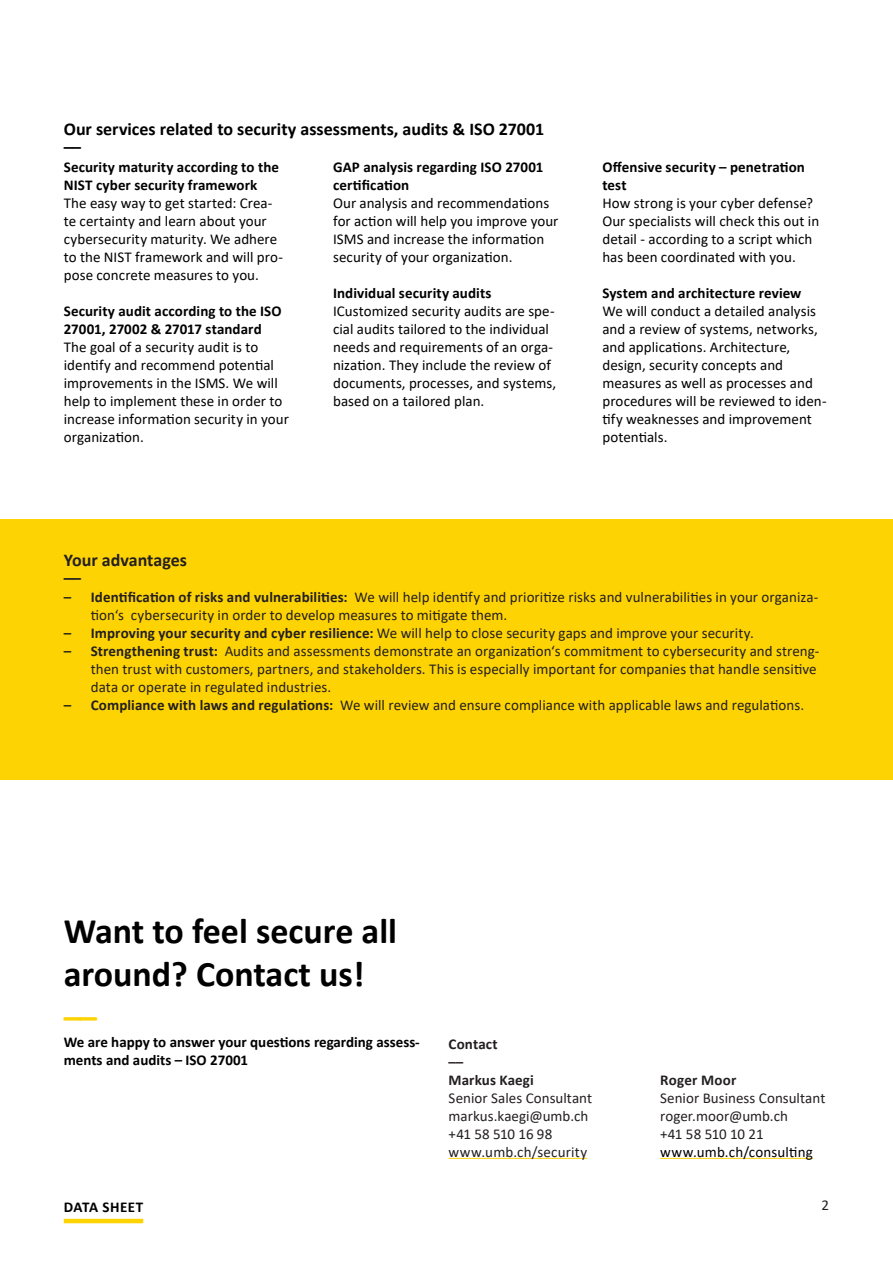
<style>
.page{position:relative;width:893px;height:1263px;background:#fff}
.page>*{position:absolute;margin:0;border:0;box-sizing:border-box;transform-origin:0 0}
.t1{font:700 36px/43.2px "Calibri";color:#000}
.t2{font:700 36px "Calibri";color:#fed304}
.t3{font:700 18px/18px "Calibri";color:#000}
.t4{font:700 18px/18px "Calibri";color:#231f20}
.t5{font:15px/18px "Calibri";letter-spacing:.005em;color:#000}
.t6{font:15px/18px "Calibri";letter-spacing:.005em;color:#231f20}
.t7{font:700 15px/18px "Calibri";letter-spacing:.005em;color:#000}
.t8{font:700 15px/18px "Calibri";letter-spacing:.01em;color:#231f20}
.t9{font:15px "Calibri";letter-spacing:.015em;color:#000001}
.t10{font:700 15px "Calibri";letter-spacing:.03em;color:#000}
.s1{font-weight:700}
</style>
<div class="page">
<hr style="left:64px;top:1219px;width:79px;height:4px;background:#fed304">
<hr style="left:660px;top:1158px;width:153px;height:1px;background:#fed304">
<div style="left:0;top:519px;width:893px;height:261px;background:#fed304"></div>
<hr style="left:449px;top:1158px;width:138px;height:1px;background:#fed304">
<p class="t3" style="left:64px;top:119px;width:482px">Our services related to security assessments, audits &amp; ISO 27001 ––</p>
<p class="t7" style="left:64px;top:158px;width:217px">Security maturity according to the<br>NIST cyber security framework</p>
<p class="t5" style="left:64px;top:194px;width:221px">The easy way to get started: Crea&shy;te certainty and learn about your cybersecurity maturity. We adhere to the NIST framework and will pro&shy;pose concrete measures to you.</p>
<p class="t7" style="left:64px;top:302px;width:219px">Security audit according to the ISO<br>27001, 27002 &amp; 27017 standard</p>
<p class="t5" style="left:64px;top:338px;width:227px">The goal of a security audit is to identify and recommend potential improvements in the ISMS. We will help to implement these in order to increase information security in your organization.</p>
<p class="t7" style="left:333px;top:158px;width:212px">GAP analysis regarding ISO 27001 certification</p>
<p class="t5" style="left:333px;top:194px;width:227px">Our analysis and recommendations for action will help you improve your ISMS and increase the information security of your organization.</p>
<p class="t7" style="left:333px;top:284px;width:160px">Individual security audits</p>
<p class="t5" style="left:333px;top:302px;width:224px">ICustomized security audits are spe&shy;cial audits tailored to the individual needs and requirements of an orga&shy;nization. They include the review of documents, processes, and systems, based on a tailored plan.</p>
<p class="t7" style="left:602px;top:158px;width:204px">Offensive security – penetration test</p>
<p class="t5" style="left:602px;top:194px;width:218px">How strong is your cyber defense?<br>Our specialists will check this out in detail - according to a script which has been coordinated with you.</p>
<p class="t7" style="left:602px;top:284px;width:201px">System and architecture review</p>
<p class="t5" style="left:602px;top:302px;width:226px">We will conduct a detailed analysis and a review of systems, networks, and applications. Architecture, design, security concepts and measures as well as processes and procedures will be reviewed to iden&shy;tify weaknesses and improvement potentials.</p>
<p class="t4" style="left:64px;top:551px;width:125px">Your advantages ––</p>
<p class="t6" style="left:91px;top:588px;width:729px;text-indent:-27px"><span class="s1">– Identification of risks and vulnerabilities:</span> We will help identify and prioritize risks and vulnerabilities in your organiza&shy;tion‘s cybersecurity in order to develop measures to mitigate them.</p>
<p class="t6" style="left:64px;top:624px;width:692px"><span class="s1">– Improving your security and cyber resilience:</span> We will help to close security gaps and improve your security.</p>
<p class="t6" style="left:91px;top:642px;width:730px;text-indent:-27px"><span class="s1">– Strengthening trust:</span> Audits and assessments demonstrate an organization‘s commitment to cybersecurity and streng&shy;then trust with customers, partners, and stakeholders. This is especially important for companies that handle sensitive data or operate in regulated industries.</p>
<p class="t6" style="left:64px;top:696px;width:742px"><span class="s1">– Compliance with laws and regulations:</span> We will review and ensure compliance with applicable laws and regulations.</p>
<h1 class="t1" style="left:64px;top:909px;width:335px">Want to feel secure all around? Contact us!</h1>
<h1 class="t2" style="left:64px;top:992px;width:35px">––</h1>
<p class="t7" style="left:64px;top:1033px;width:358px">We are happy to answer your questions regarding assess&shy;ments and audits – ISO 27001</p>
<p class="t8" style="left:449px;top:1034px;width:87px">Contact<br>––<br>Markus Kaegi</p>
<p class="t6" style="left:449px;top:1088px;width:145px">Senior Sales Consultant markus.kaegi@umb.ch +41 58 510 16 98 www.umb.ch/security</p>
<p class="t8" style="left:660px;top:1070px;width:78px">Roger Moor</p>
<p class="t6" style="left:660px;top:1088px;width:167px">Senior Business Consultant roger.moor@umb.ch<br>+41 58 510 10 21</p>
<p class="t9" style="left:660px;top:1141px;width:154px">www.umb.ch/consulting</p>
<p class="t10" style="left:64px;top:1196px;width:81px">DATA SHEET</p>
<p class="t6" style="left:822px;top:1196px;width:9px">2</p>
</div>
